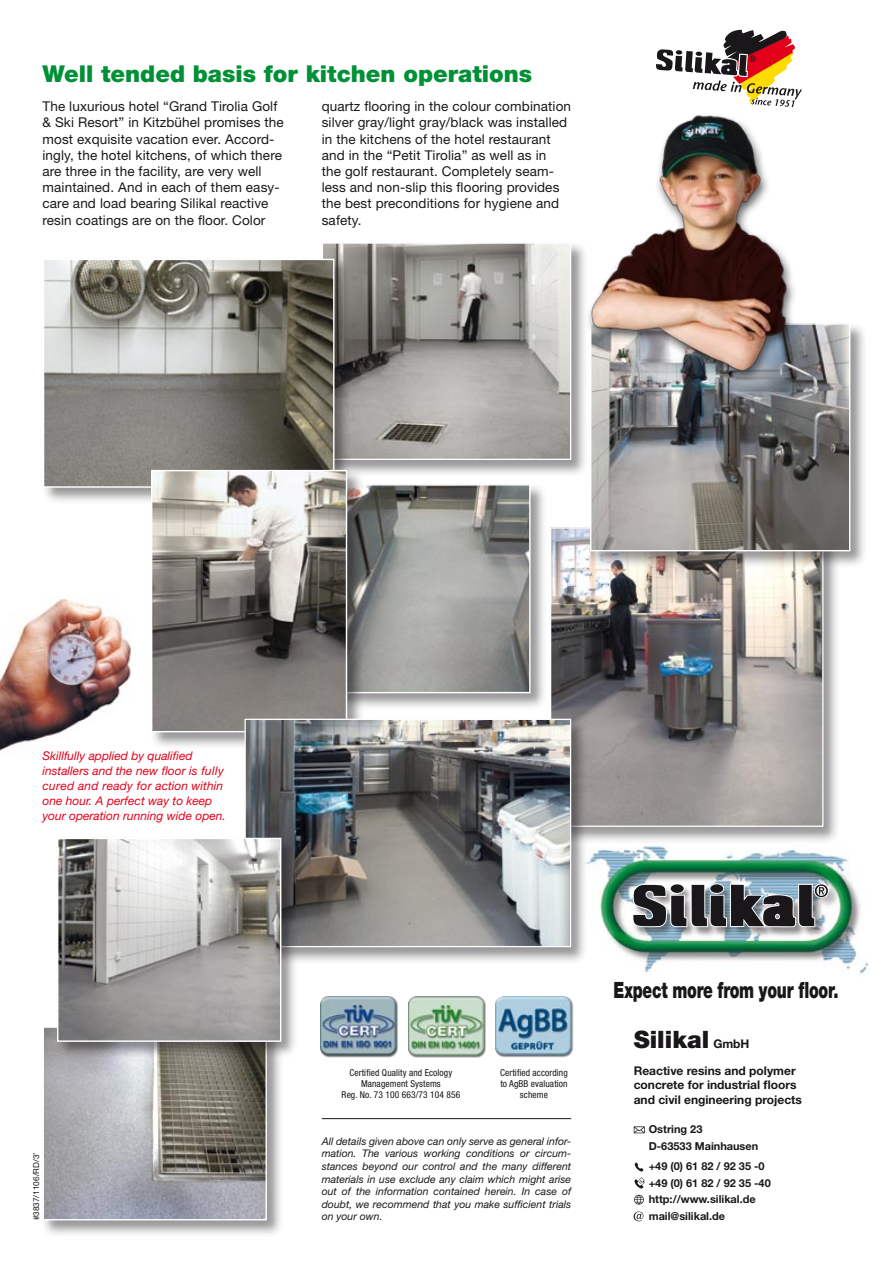
<style>
.page{position:relative;width:893px;height:1263px;background:#fff}
.page>*{position:absolute;margin:0;border:0;box-sizing:border-box;transform-origin:0 0}
.t1{font:900 24px "Helvetica Neue";color:#1a171b}
.t2{font:900 23.25px "Helvetica Neue";color:#009036}
.t3{font:900 22.5px "Helvetica Neue";letter-spacing:-.015em;color:#1a171b;scale:.69 1}
.t4{font:13.5px/16.2px "Helvetica Neue";letter-spacing:.01em;color:#1a171b}
.t5{font:italic 12px/15px "Helvetica Neue";color:#e2001a}
.t6{font:700 12px/14.4px "Helvetica Neue";color:#1a171b}
.t7{font:700 10.95px/16.5px "Helvetica Neue";color:#1a171b}
.t8{font:italic 10.5px/12.6px "Helvetica Neue";color:#1a171b;text-align:justify}
.t9{font:condensed 9.45px/11.4px "Helvetica Neue";letter-spacing:.01em;color:#1a171b;text-align:center}
.t10{font:8.25px "Helvetica Neue";color:#1a171b}
.s1{font-weight:700;font-size:12px}
</style>
<div class="page">
<img style="left:587px;top:845px;width:282px;height:131px">
<svg style="left:631px;top:882px;width:199px;height:46px"></svg>
<hr style="left:322px;top:1118px;width:249px;height:1px;background:#1a171b">
<svg style="left:634px;top:1177px;width:10px;height:11px"></svg>
<svg style="left:634px;top:1195px;width:10px;height:9px"></svg>
<svg style="left:635px;top:1162px;width:9px;height:9px"></svg>
<svg style="left:634px;top:1211px;width:9px;height:10px"></svg>
<svg style="left:634px;top:1126px;width:11px;height:7px"></svg>
<img style="left:408px;top:996px;width:78px;height:62px">
<img style="left:495px;top:996px;width:79px;height:62px">
<img style="left:321px;top:996px;width:77px;height:62px">
<div style="left:320px;top:240px;width:267px;height:236px;background:#1a171b;opacity:.45"></div>
<img style="left:324px;top:244px;width:245px;height:214px">
<div style="left:322px;top:242px;width:249px;height:218px;border:1px solid #fff"></div>
<div style="left:41px;top:257px;width:310px;height:247px;background:#1a171b;opacity:.45"></div>
<img style="left:45px;top:261px;width:287px;height:225px">
<div style="left:43px;top:259px;width:291px;height:229px;border:1px solid #fff"></div>
<div style="left:332px;top:482px;width:215px;height:227px;background:#1a171b;opacity:.45"></div>
<img style="left:363px;top:486px;width:166px;height:205px">
<div style="left:334px;top:484px;width:197px;height:209px;border:1px solid #fff"></div>
<div style="left:548px;top:525px;width:291px;height:318px;background:#1a171b;opacity:.45"></div>
<img style="left:552px;top:529px;width:269px;height:296px">
<div style="left:149px;top:468px;width:214px;height:281px;background:#1a171b;opacity:.45"></div>
<img style="left:153px;top:472px;width:192px;height:258px">
<div style="left:151px;top:470px;width:196px;height:262px;border:1px solid #fff"></div>
<div style="left:242px;top:717px;width:345px;height:246px;background:#1a171b;opacity:.45"></div>
<img style="left:246px;top:721px;width:323px;height:224px">
<div style="left:244px;top:719px;width:327px;height:228px;border:1px solid #fff"></div>
<div style="left:588px;top:321px;width:279px;height:246px;background:#1a171b;opacity:.45"></div>
<img style="left:592px;top:325px;width:256px;height:224px">
<div style="left:590px;top:323px;width:260px;height:228px;border:1px solid #fff"></div>
<div style="left:40px;top:1024px;width:243px;height:212px;background:#1a171b;opacity:.45"></div>
<img style="left:45px;top:1028px;width:220px;height:190px">
<div style="left:43px;top:1026px;width:224px;height:194px;border:1px solid #fff"></div>
<div style="left:55px;top:836px;width:242px;height:222px;background:#1a171b;opacity:.45"></div>
<img style="left:59px;top:840px;width:220px;height:200px">
<div style="left:57px;top:838px;width:224px;height:204px;border:1px solid #fff"></div>
<img style="left:0;top:598px;width:131px;height:153px">
<div style="left:585px;top:111px;width:211px;height:271px;background:#1a171b;opacity:.7"></div>
<img style="left:591px;top:114px;width:198px;height:259px">
<svg style="left:653px;top:30px;width:149px;height:108px"></svg>
<h2 class="t2" style="left:43px;top:59px;width:491px">Well tended basis for kitchen operations</h2>
<p class="t4" style="left:43px;top:98px;width:243px">The luxurious hotel “Grand Tirolia Golf &amp; Ski Resort” in Kitzbühel promises the most exquisite vacation ever. Accord&shy;ingly, the hotel kitchens, of which there are three in the facility, are very well maintained. And in each of them easy&shy;care and load bearing Silikal reactive resin coatings are on the floor. Color</p>
<p class="t4" style="left:322px;top:98px;width:251px">quartz flooring in the colour combination silver gray/light gray/black was installed in the kitchens of the hotel restaurant and in the “Petit Tirolia” as well as in<br>the golf restaurant. Completely seam&shy;less and non-slip this flooring provides the best preconditions for hygiene and safety.</p>
<p class="t5" style="left:43px;top:748px;width:185px">Skillfully applied by qualified installers and the new floor is fully cured and ready for action within one hour. A perfect way to keep your operation running wide open.</p>
<p class="t10" style="left:31px;top:1220px;width:69px;rotate:-90deg">#3837/1106/RD/3’</p>
<p class="t9" style="left:342px;top:1066px;width:120px">Certified Quality and Ecology<br>Management Systems<br>Reg. No. 73 100 663/73 104 856</p>
<p class="t9" style="left:500px;top:1066px;width:69px">Certified according to AgBB evaluation scheme</p>
<p class="t8" style="left:322px;top:1135px;width:251px">All details given above can only serve as general infor&shy;mation. The various working conditions or circum&shy;stances beyond our control and the many different materials in use exclude any claim which might arise out of the information contained herein. In case of doubt, we recommend that you make sufficient trials on your own.</p>
<h3 class="t3" style="left:614px;top:977px;width:327px">Expect more from your floor.</h3>
<h1 class="t1" style="left:634px;top:1025px;width:117px">Silikal <span class="s1">GmbH</span></h1>
<p class="t6" style="left:634px;top:1063px;width:170px">Reactive resins and polymer concrete for industrial floors and civil engineering projects</p>
<p class="t7" style="left:649px;top:1121px;width:111px">Ostring 23<br>D-63533 Mainhausen</p>
<p class="t7" style="left:649px;top:1158px;width:124px">+49 (0) 61 82 / 92 35 -0 +49 (0) 61 82 / 92 35 -40 http://www.silikal.de mail@silikal.de</p>
</div>
